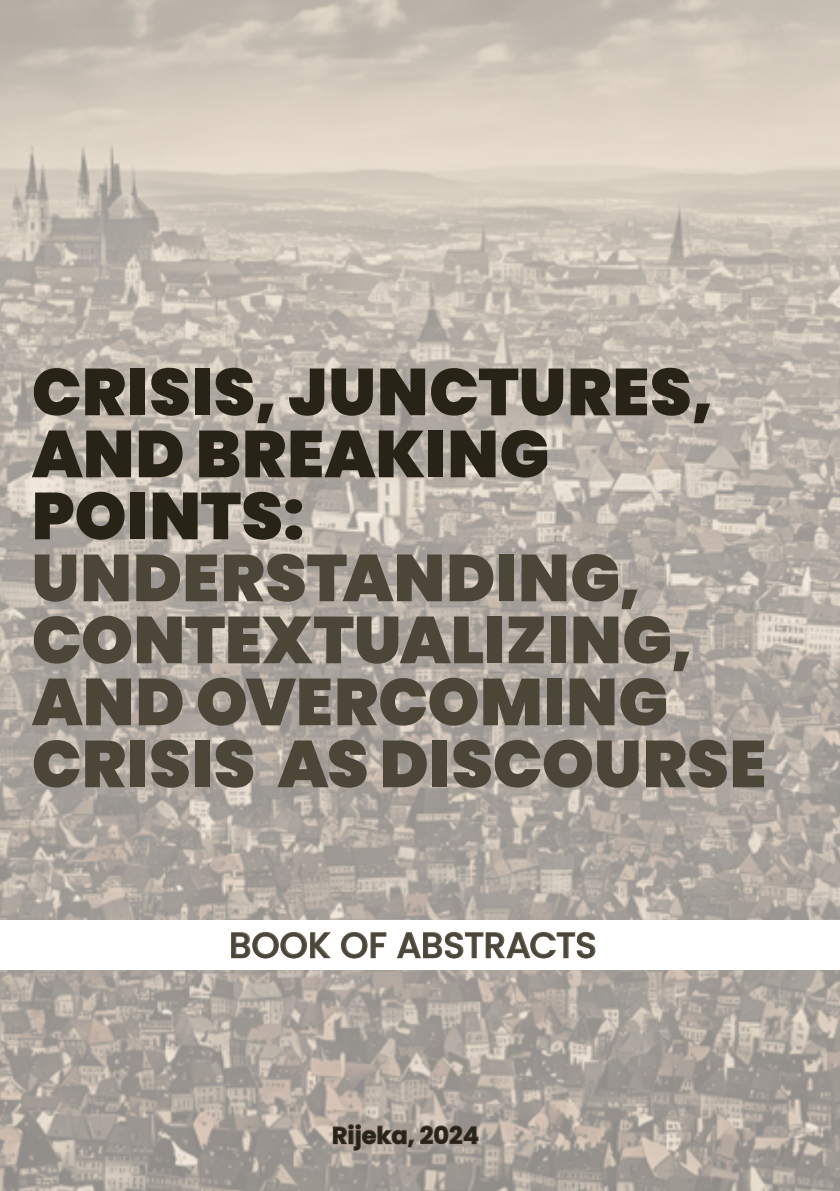
<style>
.page{position:relative;width:840px;height:1191px;background:#fff}
.page>*{position:absolute;margin:0;border:0;box-sizing:border-box;transform-origin:0 0}
.t1{font:900 66px/62px "Poppins";letter-spacing:.005em;color:#4c4638}
.t2{font:900 66px/62px "Poppins";letter-spacing:.015em;color:#282317}
.t3{font:500 36px "Poppins";letter-spacing:-.015em;color:#4b463a}
.t4{font:700 24px "Poppins";color:#272318}
</style>
<div class="page">
<img style="left:0;top:0;width:839px;height:1191px">
<div style="left:0;top:920px;width:839px;height:49px;background:#fff"></div>
<svg style="left:231px;top:931px;width:99px;height:28px"></svg>
<svg style="left:341px;top:931px;width:45px;height:28px"></svg>
<svg style="left:397px;top:931px;width:198px;height:28px"></svg>
<svg style="left:332px;top:1123px;width:147px;height:28px;background:#a0968d"></svg>
<p class="t2" style="left:32px;top:361px;width:683px">CRISIS, JUNCTURES,<br>AND BREAKING<br>POINTS:</p>
<p class="t1" style="left:32px;top:547px;width:735px">UNDERSTANDING,<br>CONTEXTUALIZING,<br>AND OVERCOMING<br>CRISIS AS DISCOURSE</p>
<p class="t3" style="left:229px;top:924px;width:369px">BOOK OF ABSTRACTS</p>
<p class="t4" style="left:332px;top:1121px;width:148px">Rijeka, 2024</p>
</div>
